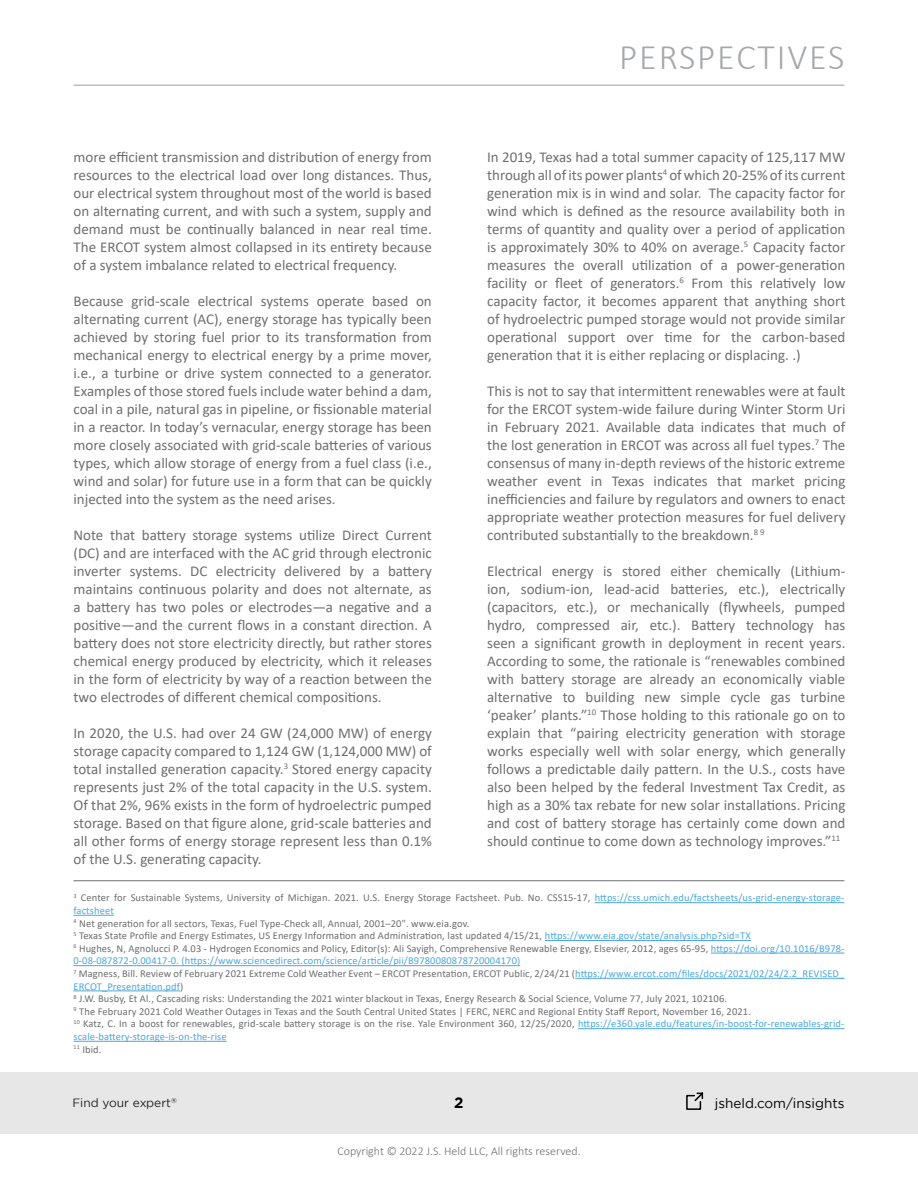
<style>
.page{position:relative;width:918px;height:1188px;background:#fff}
.page>*{position:absolute;margin:0;border:0;box-sizing:border-box;transform-origin:0 0}
.t1{font:300 36px "Calibri";letter-spacing:.05em;color:#a6a8aa}
.t2{font:15px/18px "Calibri";color:#6e6f71;text-align:justify}
.t3{font:700 15px "Gotham";color:#000}
.t4{font:13.5px "Gotham";color:#000}
.t5{font:300 12px "Calibri";color:#6e6f71}
.t6{font:12px "Gotham";color:#241f21}
.t7{font:10.5px/12.6px "Calibri";letter-spacing:.01em;color:#6e6f71}
.t8{font:7.05px "Gotham";color:#241f21}
.s1{color:#4ea8de}
</style>
<div class="page">
<div style="left:0;top:1072px;width:918px;height:62px;background:#e7e7e7"></div>
<hr style="left:74px;top:85px;width:770px;height:1px;background:#a6a8ab">
<svg style="left:686px;top:1092px;width:18px;height:18px"></svg>
<hr style="left:595px;top:902px;width:249px;height:1px;background:#4ea8de">
<hr style="left:74px;top:915px;width:40px;height:1px;background:#4ea8de">
<hr style="left:545px;top:940px;width:206px;height:1px;background:#4ea8de">
<hr style="left:711px;top:953px;width:133px;height:1px;background:#4ea8de">
<hr style="left:74px;top:965px;width:446px;height:1px;background:#4ea8de">
<hr style="left:575px;top:978px;width:269px;height:1px;background:#4ea8de">
<hr style="left:74px;top:991px;width:106px;height:1px;background:#4ea8de">
<hr style="left:578px;top:1028px;width:266px;height:1px;background:#4ea8de">
<hr style="left:74px;top:1041px;width:153px;height:1px;background:#4ea8de">
<hr style="left:74px;top:880px;width:770px;height:1px;background:#6e6f71">
<p class="t2" style="left:74px;top:148px;width:360px">more efficient transmission and distribution of energy from resources to the electrical load over long distances. Thus, our electrical system throughout most of the world is based on alternating current, and with such a system, supply and demand must be continually balanced in near real time.<br>The ERCOT system almost collapsed in its entirety because of a system imbalance related to electrical frequency.</p>
<p class="t2" style="left:74px;top:292px;width:360px">Because grid-scale electrical systems operate based on alternating current (AC), energy storage has typically been achieved by storing fuel prior to its transformation from mechanical energy to electrical energy by a prime mover, i.e., a turbine or drive system connected to a generator.<br>Examples of those stored fuels include water behind a dam, coal in a pile, natural gas in pipeline, or fissionable material in a reactor. In today’s vernacular, energy storage has been more closely associated with grid-scale batteries of various types, which allow storage of energy from a fuel class (i.e., wind and solar) for future use in a form that can be quickly injected into the system as the need arises.</p>
<p class="t2" style="left:74px;top:526px;width:360px">Note that battery storage systems utilize Direct Current (DC) and are interfaced with the AC grid through electronic inverter systems. DC electricity delivered by a battery maintains continuous polarity and does not alternate, as a battery has two poles or electrodes—a negative and a positive—and the current flows in a constant direction. A battery does not store electricity directly, but rather stores chemical energy produced by electricity, which it releases in the form of electricity by way of a reaction between the two electrodes of different chemical compositions.</p>
<p class="t2" style="left:74px;top:724px;width:360px">In 2020, the U.S. had over 24 GW (24,000 MW) of energy storage capacity compared to 1,124 GW (1,124,000 MW) of total installed generation capacity.<sup>3</sup> Stored energy capacity represents just 2% of the total capacity in the U.S. system.<br>Of that 2%, 96% exists in the form of hydroelectric pumped storage. Based on that figure alone, grid-scale batteries and all other forms of energy storage represent less than 0.1% of the U.S. generating capacity.</p>
<h1 class="t1" style="left:619px;top:35px;width:227px">PERSPECTIVES</h1>
<p class="t2" style="left:487px;top:148px;width:360px">In 2019, Texas had a total summer capacity of 125,117 MW through all of its power plants<sup>4</sup> of which 20-25% of its current generation mix is in wind and solar. The capacity factor for wind which is defined as the resource availability both in terms of quantity and quality over a period of application is approximately 30% to 40% on average.<sup>5</sup> Capacity factor measures the overall utilization of a power-generation facility or fleet of generators.<sup>6</sup> From this relatively low capacity factor, it becomes apparent that anything short of hydroelectric pumped storage would not provide similar operational support over time for the carbon-based generation that it is either replacing or displacing. .)</p>
<p class="t2" style="left:487px;top:382px;width:360px">This is not to say that intermittent renewables were at fault for the ERCOT system-wide failure during Winter Storm Uri in February 2021. Available data indicates that much of the lost generation in ERCOT was across all fuel types.<sup>7</sup> The consensus of many in-depth reviews of the historic extreme weather event in Texas indicates that market pricing inefficiencies and failure by regulators and owners to enact appropriate weather protection measures for fuel delivery contributed substantially to the breakdown.<sup>8</sup> <sup>9</sup></p>
<p class="t2" style="left:487px;top:562px;width:360px">Electrical energy is stored either chemically (Lithium&shy;ion, sodium-ion, lead-acid batteries, etc.), electrically (capacitors, etc.), or mechanically (flywheels, pumped hydro, compressed air, etc.). Battery technology has seen a significant growth in deployment in recent years.<br>According to some, the rationale is “renewables combined with battery storage are already an economically viable alternative to building new simple cycle gas turbine ‘peaker’ plants.”<sup>10</sup> Those holding to this rationale go on to explain that “pairing electricity generation with storage works especially well with solar energy, which generally follows a predictable daily pattern. In the U.S., costs have also been helped by the federal Investment Tax Credit, as high as a 30% tax rebate for new solar installations. Pricing and cost of battery storage has certainly come down and should continue to come down as technology improves.”<sup>11</sup></p>
<p class="t7" style="left:74px;top:891px;width:772px"><sup>3</sup> Center for Sustainable Systems, University of Michigan. 2021. U.S. Energy Storage Factsheet. Pub. No. CSS15-17, <span class="s1">https://css.umich.edu/factsheets/us-grid-energy-storage&shy;factsheet<br></span><sup>4</sup> Net generation for all sectors, Texas, Fuel Type-Check all, Annual, 2001–20". www.eia.gov.<br><sup>5</sup> Texas State Profile and Energy Estimates, US Energy Information and Administration, last updated 4/15/21, <span class="s1">https://www.eia.gov/state/analysis.php?sid=TX<br></span><sup>6</sup> Hughes, N, Agnolucci P. 4.03 - Hydrogen Economics and Policy, Editor(s): Ali Sayigh, Comprehensive Renewable Energy, Elsevier, 2012, ages 65-95, <span class="s1">https://doi.org/10.1016/B978- 0-08-087872-0.00417-0. (https://www.sciencedirect.com/science/article/pii/B9780080878720004170)<br></span><sup>7</sup> Magness, Bill. Review of February 2021 Extreme Cold Weather Event – ERCOT Presentation, ERCOT Public, 2/24/21 (<span class="s1">https://www.ercot.com/files/docs/2021/02/24/2.2_REVISED_ ERCOT_Presentation.pdf</span>)<br><sup>8</sup> J.W. Busby, Et Al., Cascading risks: Understanding the 2021 winter blackout in Texas, Energy Research &amp; Social Science, Volume 77, July 2021, 102106.<br><sup>9</sup> The February 2021 Cold Weather Outages in Texas and the South Central United States | FERC, NERC and Regional Entity Staff Report, November 16, 2021.<br><sup>10</sup> Katz, C. In a boost for renewables, grid-scale battery storage is on the rise. Yale Environment 360, 12/25/2020, <span class="s1">https://e360.yale.edu/features/in-boost-for-renewables-grid&shy;scale-battery-storage-is-on-the-rise<br></span><sup>11</sup> Ibid.</p>
<p class="t6" style="left:72px;top:1096px;width:100px">Find your expert</p>
<p class="t3" style="left:454px;top:1093px;width:11px">2</p>
<p class="t4" style="left:715px;top:1095px;width:131px">jsheld.com/insights</p>
<p class="t8" style="left:171px;top:1096px;width:7px">®</p>
<p class="t5" style="left:337px;top:1144px;width:245px">Copyright © 2022 J.S. Held LLC, All rights reserved.</p>
</div>
